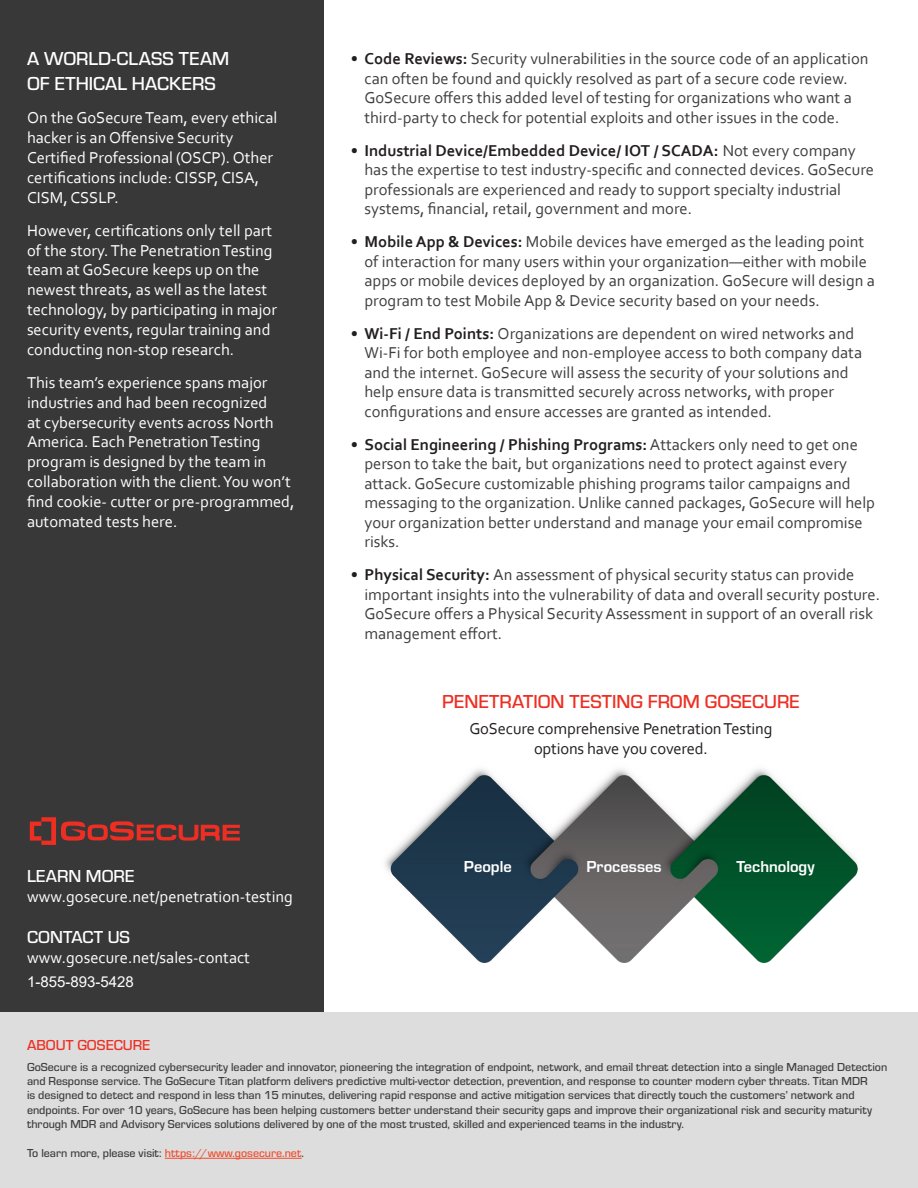
<style>
.page{position:relative;width:918px;height:1188px;background:#fff}
.page>*{position:absolute;margin:0;border:0;box-sizing:border-box;transform-origin:0 0}
.t1{font:500 19.5px/25.2px "Eurostile";color:#fff}
.t2{font:500 19.5px "Eurostile";color:#ee2e22}
.t3{font:500 18px "Eurostile";color:#fff}
.t4{font:16.5px/19.5px "Corbel";color:#3e3e3f}
.t5{font:16.5px/19.8px "Corbel";color:#fff}
.t6{font:16.5px/19.5px "Corbel";letter-spacing:-.01em;color:#231f20;text-align:center}
.t7{font:700 16.5px "Eurostile";color:#fff}
.t8{font:15px "Arial";color:#fff}
.t9{font:500 15px "Eurostile";color:#ee2e22}
.t10{font:500 12px/14.4px "Eurostile";color:#3e3e3f}
.s1{font-weight:700;color:#231f20}
.s2{color:#ef4c2f}
</style>
<div class="page">
<div style="left:0;top:0;width:324px;height:1012px;background:#383839"></div>
<div style="left:0;top:1012px;width:918px;height:176px;background:#dedddd"></div>
<hr style="left:165px;top:1158px;width:137px;height:1px;background:#ef4c2f">
<img style="left:385px;top:769px;width:473px;height:193px">
<svg style="left:30px;top:817px;width:210px;height:28px"></svg>
<p class="t1" style="left:27px;top:45px;width:204px">A WORLD-CLASS TEAM<br>OF ETHICAL HACKERS</p>
<p class="t5" style="left:27px;top:108px;width:252px">On the GoSecure Team, every ethical hacker is an Offensive Security<br>Certified Professional (OSCP). Other certifications include: CISSP, CISA,<br>CISM, CSSLP.</p>
<p class="t5" style="left:27px;top:220px;width:251px">However, certifications only tell part of the story. The Penetration Testing team at GoSecure keeps up on the newest threats, as well as the latest technology, by participating in major security events, regular training and conducting non-stop research.</p>
<p class="t5" style="left:27px;top:372px;width:269px">This team’s experience spans major industries and had been recognized<br>at cybersecurity events across North America. Each Penetration Testing program is designed by the team in collaboration with the client. You won’t find cookie- cutter or pre-programmed, automated tests here.</p>
<p class="t3" style="left:27px;top:864px;width:109px">LEARN MORE</p>
<p class="t5" style="left:27px;top:886px;width:267px">www.gosecure.net/penetration-testing</p>
<p class="t3" style="left:27px;top:925px;width:104px">CONTACT US</p>
<p class="t5" style="left:27px;top:947px;width:225px">www.gosecure.net/sales-contact</p>
<p class="t8" style="left:27px;top:971px;width:108px">1-855-893-5428</p>
<p class="t4" style="left:364px;top:48px;width:506px;text-indent:-13px"><span class="s1">• Code Reviews:</span> Security vulnerabilities in the source code of an application can often be found and quickly resolved as part of a secure code review.<br>GoSecure offers this added level of testing for organizations who want a third-party to check for potential exploits and other issues in the code.</p>
<p class="t4" style="left:364px;top:140px;width:511px;text-indent:-13px"><span class="s1">• Industrial Device/Embedded Device/ IOT / SCADA:</span> Not every company has the expertise to test industry-specific and connected devices. GoSecure professionals are experienced and ready to support specialty industrial systems, financial, retail, government and more.</p>
<p class="t4" style="left:364px;top:231px;width:512px;text-indent:-13px"><span class="s1">• Mobile App &amp; Devices:</span> Mobile devices have emerged as the leading point of interaction for many users within your organization—either with mobile apps or mobile devices deployed by an organization. GoSecure will design a program to test Mobile App &amp; Device security based on your needs.</p>
<p class="t4" style="left:364px;top:323px;width:499px;text-indent:-13px"><span class="s1">• Wi-Fi / End Points:</span> Organizations are dependent on wired networks and Wi-Fi for both employee and non-employee access to both company data and the internet. GoSecure will assess the security of your solutions and help ensure data is transmitted securely across networks, with proper configurations and ensure accesses are granted as intended.</p>
<p class="t4" style="left:364px;top:434px;width:512px;text-indent:-13px"><span class="s1">• Social Engineering / Phishing Programs:</span> Attackers only need to get one person to take the bait, but organizations need to protect against every attack. GoSecure customizable phishing programs tailor campaigns and messaging to the organization. Unlike canned packages, GoSecure will help your organization better understand and manage your email compromise risks.</p>
<p class="t4" style="left:364px;top:565px;width:517px;text-indent:-13px"><span class="s1">• Physical Security:</span> An assessment of physical security status can provide important insights into the vulnerability of data and overall security posture.<br>GoSecure offers a Physical Security Assessment in support of an overall risk management effort.</p>
<p class="t2" style="left:442px;top:688px;width:359px">PENETRATION TESTING FROM GOSECURE</p>
<p class="t6" style="left:469px;top:719px;width:305px">GoSecure comprehensive Penetration Testing options have you covered.</p>
<p class="t7" style="left:464px;top:855px;width:49px">People</p>
<p class="t7" style="left:586px;top:855px;width:77px">Processes</p>
<p class="t7" style="left:737px;top:855px;width:80px">Technology</p>
<p class="t9" style="left:27px;top:1034px;width:125px">ABOUT GOSECURE</p>
<p class="t10" style="left:27px;top:1059px;width:862px">GoSecure is a recognized cybersecurity leader and innovator, pioneering the integration of endpoint, network, and email threat detection into a single Managed Detection and Response service. The GoSecure Titan platform delivers predictive multi-vector detection, prevention, and response to counter modern cyber threats. Titan MDR<br>is designed to detect and respond in less than 15 minutes, delivering rapid response and active mitigation services that directly touch the customers’ network and endpoints. For over 10 years, GoSecure has been helping customers better understand their security gaps and improve their organizational risk and security maturity through MDR and Advisory Services solutions delivered by one of the most trusted, skilled and experienced teams in the industry.</p>
<p class="t10" style="left:27px;top:1145px;width:279px">To learn more, please visit: <span class="s2">https://www.gosecure.net</span>.</p>
</div>
